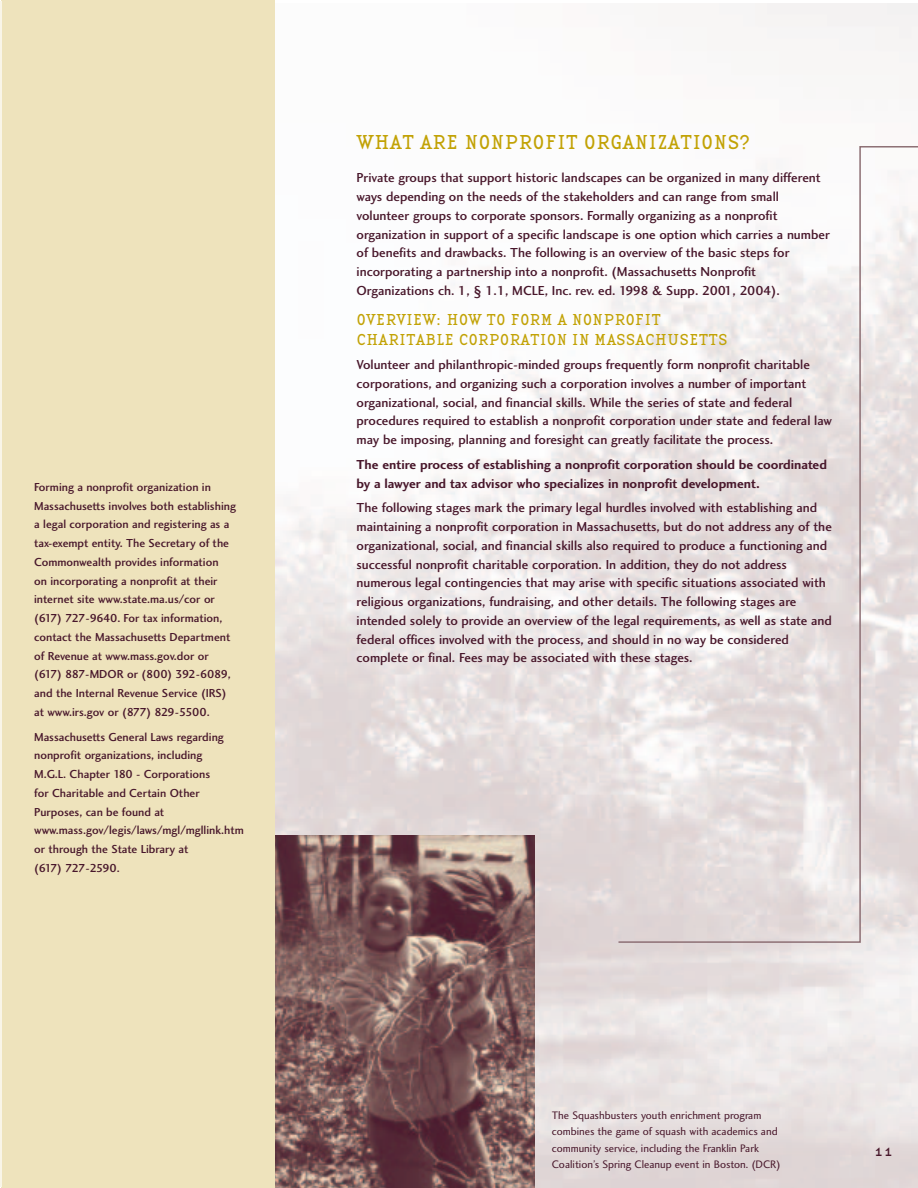
<style>
.page{position:relative;width:918px;height:1188px;background:#fff}
.page>*{position:absolute;margin:0;border:0;box-sizing:border-box;transform-origin:0 0}
.t1{font:21px "Base Twelve Serif";color:#c2a205}
.t2{font:16.5px/19.8px "Base Twelve Serif";color:#c2a205}
.t3{font:16.5px "Base Twelve Serif";color:#48172b}
.t4{font:13.5px/18.8px "Charlotte Sans Medium Plain";color:#48172b}
.t5{font:13.5px/18.8px "Charlotte Sans Bold Plain";color:#48172b}
.t6{font:12px/18.8px "Charlotte Sans Medium Plain";color:#48172b}
.t7{font:11.25px/16.5px "Charlotte Sans Book Plain";color:#48172b}
</style>
<div class="page">
<div style="left:2px;top:0;width:273px;height:1188px;background:#eee3bc"></div>
<hr style="left:0;top:2px;width:2px;height:1185px;background:#f9f5e8">
<img style="left:275px;top:835px;width:260px;height:353px">
<svg style="left:617px;top:145px;width:301px;height:799px"></svg>
<p class="t6" style="left:34px;top:479px;width:203px">Forming a nonprofit organization in Massachusetts involves both establishing a legal corporation and registering as a tax-exempt entity. The Secretary of the Commonwealth provides information<br>on incorporating a nonprofit at their internet site www.state.ma.us/cor or (617) 727-9640. For tax information, contact the Massachusetts Department of Revenue at www.mass.gov.dor or (617) 887-MDOR or (800) 392-6089, and the Internal Revenue Service (IRS) at www.irs.gov or (877) 829-5500.</p>
<p class="t6" style="left:34px;top:728px;width:211px">Massachusetts General Laws regarding nonprofit organizations, including<br>M.G.L. Chapter 180 - Corporations<br>for Charitable and Certain Other<br>Purposes, can be found at www.mass.gov/legis/laws/mgl/mgllink.htm or through the State Library at<br>(617) 727-2590.</p>
<h1 class="t1" style="left:357px;top:129px;width:395px">WHAT ARE NONPROFIT ORGANIZATIONS?</h1>
<p class="t4" style="left:357px;top:170px;width:475px">Private groups that support historic landscapes can be organized in many different ways depending on the needs of the stakeholders and can range from small volunteer groups to corporate sponsors. Formally organizing as a nonprofit organization in support of a specific landscape is one option which carries a number of benefits and drawbacks. The following is an overview of the basic steps for incorporating a partnership into a nonprofit. (Massachusetts Nonprofit Organizations ch. 1, § 1.1, MCLE, Inc. rev. ed. 1998 &amp; Supp. 2001, 2004).</p>
<p class="t2" style="left:357px;top:310px;width:373px">OVERVIEW: HOW TO FORM A NONPROFIT<br>CHARITABLE CORPORATION IN MASSACHUSETTS</p>
<p class="t4" style="left:357px;top:356px;width:477px">Volunteer and philanthropic-minded groups frequently form nonprofit charitable corporations, and organizing such a corporation involves a number of important organizational, social, and financial skills. While the series of state and federal procedures required to establish a nonprofit corporation under state and federal law may be imposing, planning and foresight can greatly facilitate the process.</p>
<p class="t5" style="left:357px;top:456px;width:472px">The entire process of establishing a nonprofit corporation should be coordinated by a lawyer and tax advisor who specializes in nonprofit development.</p>
<p class="t4" style="left:357px;top:500px;width:477px">The following stages mark the primary legal hurdles involved with establishing and maintaining a nonprofit corporation in Massachusetts, but do not address any of the organizational, social, and financial skills also required to produce a functioning and successful nonprofit charitable corporation. In addition, they do not address numerous legal contingencies that may arise with specific situations associated with religious organizations, fundraising, and other details. The following stages are intended solely to provide an overview of the legal requirements, as well as state and federal offices involved with the process, and should in no way be considered complete or final. Fees may be associated with these stages.</p>
<p class="t7" style="left:552px;top:1108px;width:230px">The Squashbusters youth enrichment program combines the game of squash with academics and community service, including the Franklin Park Coalition’s Spring Cleanup event in Boston. (DCR)</p>
<p class="t3" style="left:874px;top:1141px;width:21px">11</p>
</div>
